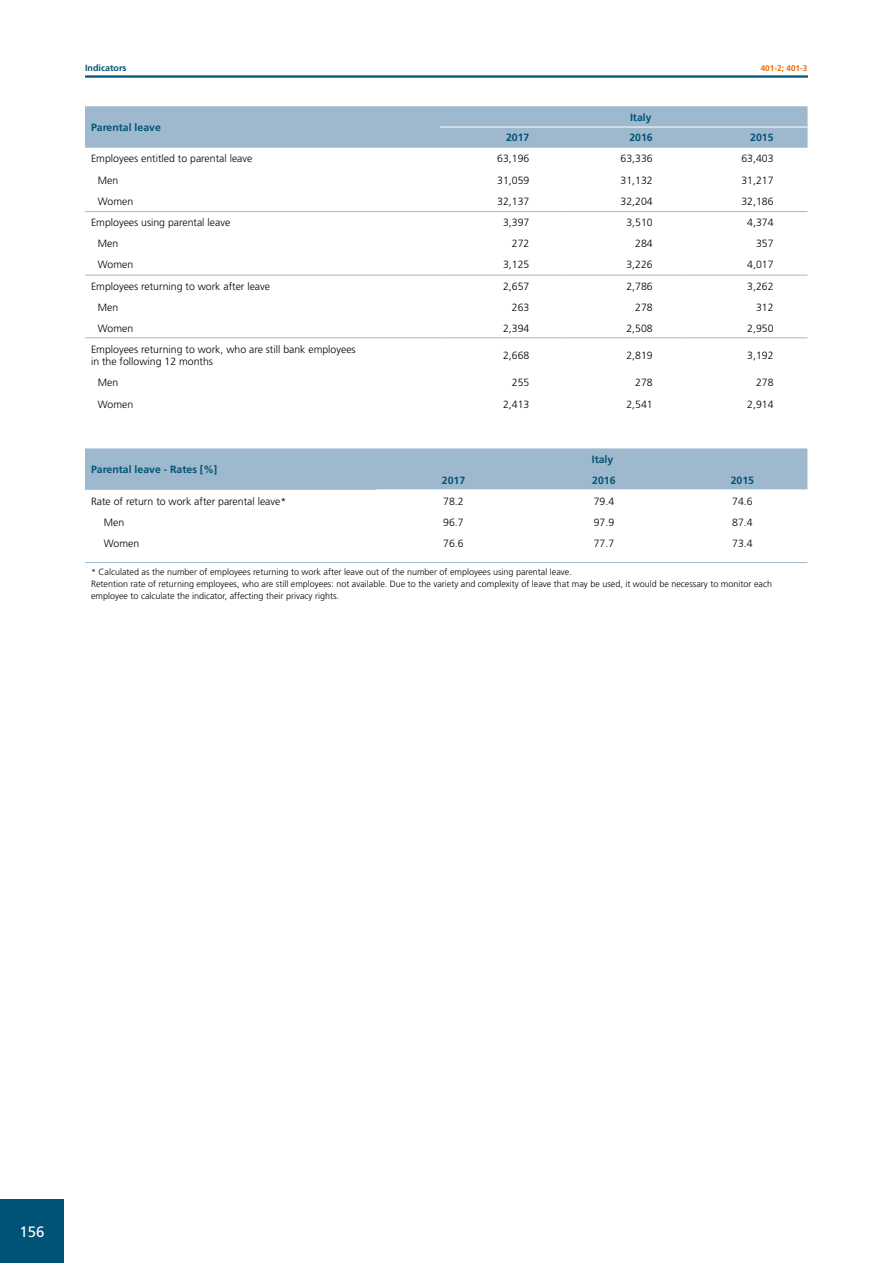
<style>
.page{position:relative;width:893px;height:1263px;background:#fff}
.page>*{position:absolute;margin:0;border:0;box-sizing:border-box;transform-origin:0 0}
.t1{font:15px "Frutiger LT Std";color:#fff}
.t2{font:300 10.5px/12.6px "Frutiger LT Std";color:#000}
.Titolo_tabella_inter{font:700 10.5px "Frutiger LT Std";color:#005376}
.Indicatori_-_Tabella{font:700 10.5px "Frutiger LT Std";color:#005376}
.Indicatori_-_Tabella-2{font:300 9px/12px "Frutiger LT Std";color:#000}
.t3{font:700 9px "Frutiger LT Std";color:#005376}
.t4{font:700 8.25px "Frutiger LT Std";color:#ed6b06}
</style>
<div class="page">
<div style="left:0;top:1199px;width:64px;height:64px;background:#005376"></div>
<hr style="left:85px;top:75px;width:723px;height:3px;background:#005376">
<div style="left:85px;top:106px;width:723px;height:42px;background:#9eb9cd"></div>
<hr style="left:85px;top:211px;width:355px;height:1px;background:#9eb9cd">
<hr style="left:440px;top:211px;width:123px;height:1px;background:#9eb9cd">
<hr style="left:563px;top:211px;width:124px;height:1px;background:#9eb9cd">
<hr style="left:687px;top:211px;width:121px;height:1px;background:#9eb9cd">
<hr style="left:85px;top:275px;width:355px;height:1px;background:#9eb9cd">
<hr style="left:440px;top:275px;width:123px;height:1px;background:#9eb9cd">
<hr style="left:563px;top:275px;width:124px;height:1px;background:#9eb9cd">
<hr style="left:687px;top:275px;width:121px;height:1px;background:#9eb9cd">
<hr style="left:85px;top:337px;width:355px;height:1px;background:#9eb9cd">
<hr style="left:440px;top:337px;width:123px;height:1px;background:#9eb9cd">
<hr style="left:563px;top:337px;width:124px;height:1px;background:#9eb9cd">
<hr style="left:687px;top:337px;width:121px;height:1px;background:#9eb9cd">
<hr style="left:440px;top:127px;width:123px;height:1px;background:#fff">
<hr style="left:563px;top:127px;width:124px;height:1px;background:#fff">
<hr style="left:687px;top:127px;width:121px;height:1px;background:#fff">
<div style="left:85px;top:448px;width:722px;height:42px;background:#9eb9cd"></div>
<hr style="left:85px;top:562px;width:291px;height:1px;background:#9eb9cd">
<hr style="left:376px;top:562px;width:155px;height:1px;background:#9eb9cd">
<hr style="left:531px;top:562px;width:146px;height:1px;background:#9eb9cd">
<hr style="left:677px;top:562px;width:130px;height:1px;background:#9eb9cd">
<hr style="left:376px;top:489px;width:155px;height:1px;background:#fff">
<hr style="left:531px;top:489px;width:146px;height:1px;background:#fff">
<hr style="left:677px;top:489px;width:130px;height:1px;background:#fff">
<p class="t3" style="left:85px;top:62px;width:43px">Indicators</p>
<p class="t4" style="left:761px;top:63px;width:48px">401-2; 401-3</p>
<p class="Titolo_tabella_inter" style="left:91px;top:121px;width:71px">Parental leave</p>
<p class="Titolo_tabella_inter" style="left:630px;top:111px;width:23px">Italy</p>
<p class="Indicatori_-_Tabella" style="left:506px;top:132px;width:25px">2017</p>
<p class="Indicatori_-_Tabella" style="left:629px;top:132px;width:25px">2016</p>
<p class="Indicatori_-_Tabella" style="left:750px;top:132px;width:25px">2015</p>
<p class="t2" style="left:91px;top:153px;width:163px">Employees entitled to parental leave</p>
<p class="t2" style="left:497px;top:153px;width:34px">63,196</p>
<p class="t2" style="left:621px;top:153px;width:34px">63,336</p>
<p class="t2" style="left:741px;top:153px;width:34px">63,403</p>
<p class="t2" style="left:98px;top:174px;width:22px">Men</p>
<p class="t2" style="left:497px;top:174px;width:34px">31,059</p>
<p class="t2" style="left:621px;top:174px;width:34px">31,132</p>
<p class="t2" style="left:741px;top:174px;width:34px">31,217</p>
<p class="t2" style="left:98px;top:195px;width:37px">Women</p>
<p class="t2" style="left:497px;top:195px;width:34px">32,137</p>
<p class="t2" style="left:621px;top:195px;width:34px">32,204</p>
<p class="t2" style="left:741px;top:195px;width:34px">32,186</p>
<p class="t2" style="left:91px;top:216px;width:141px">Employees using parental leave</p>
<p class="t2" style="left:503px;top:216px;width:28px">3,397</p>
<p class="t2" style="left:626px;top:216px;width:28px">3,510</p>
<p class="t2" style="left:747px;top:216px;width:28px">4,374</p>
<p class="t2" style="left:98px;top:237px;width:22px">Men</p>
<p class="t2" style="left:512px;top:237px;width:19px">272</p>
<p class="t2" style="left:635px;top:237px;width:19px">284</p>
<p class="t2" style="left:756px;top:237px;width:19px">357</p>
<p class="t2" style="left:98px;top:259px;width:37px">Women</p>
<p class="t2" style="left:503px;top:259px;width:28px">3,125</p>
<p class="t2" style="left:626px;top:259px;width:28px">3,226</p>
<p class="t2" style="left:747px;top:259px;width:28px">4,017</p>
<p class="t2" style="left:91px;top:280px;width:181px">Employees returning to work after leave</p>
<p class="t2" style="left:503px;top:280px;width:28px">2,657</p>
<p class="t2" style="left:626px;top:280px;width:28px">2,786</p>
<p class="t2" style="left:747px;top:280px;width:28px">3,262</p>
<p class="t2" style="left:98px;top:301px;width:22px">Men</p>
<p class="t2" style="left:512px;top:301px;width:19px">263</p>
<p class="t2" style="left:635px;top:301px;width:19px">278</p>
<p class="t2" style="left:756px;top:301px;width:19px">312</p>
<p class="t2" style="left:98px;top:322px;width:37px">Women</p>
<p class="t2" style="left:503px;top:322px;width:28px">2,394</p>
<p class="t2" style="left:626px;top:322px;width:28px">2,508</p>
<p class="t2" style="left:747px;top:322px;width:28px">2,950</p>
<p class="t2" style="left:91px;top:343px;width:266px">Employees returning to work, who are still bank employees in the following 12 months</p>
<p class="t2" style="left:503px;top:349px;width:28px">2,668</p>
<p class="t2" style="left:626px;top:349px;width:28px">2,819</p>
<p class="t2" style="left:747px;top:349px;width:28px">3,192</p>
<p class="t2" style="left:98px;top:377px;width:22px">Men</p>
<p class="t2" style="left:512px;top:377px;width:19px">255</p>
<p class="t2" style="left:635px;top:377px;width:19px">278</p>
<p class="t2" style="left:756px;top:377px;width:19px">278</p>
<p class="t2" style="left:98px;top:398px;width:37px">Women</p>
<p class="t2" style="left:503px;top:398px;width:28px">2,413</p>
<p class="t2" style="left:626px;top:398px;width:28px">2,541</p>
<p class="t2" style="left:747px;top:398px;width:28px">2,914</p>
<p class="Titolo_tabella_inter" style="left:91px;top:463px;width:128px">Parental leave - Rates [%]</p>
<p class="Titolo_tabella_inter" style="left:592px;top:453px;width:23px">Italy</p>
<p class="Titolo_tabella_inter" style="left:442px;top:474px;width:25px">2017</p>
<p class="Titolo_tabella_inter" style="left:592px;top:474px;width:25px">2016</p>
<p class="Titolo_tabella_inter" style="left:731px;top:474px;width:25px">2015</p>
<p class="t2" style="left:91px;top:495px;width:197px">Rate of return to work after parental leave*</p>
<p class="t2" style="left:443px;top:495px;width:22px">78.2</p>
<p class="t2" style="left:594px;top:495px;width:22px">79.4</p>
<p class="t2" style="left:732px;top:495px;width:22px">74.6</p>
<p class="t2" style="left:104px;top:516px;width:22px">Men</p>
<p class="t2" style="left:443px;top:516px;width:22px">96.7</p>
<p class="t2" style="left:594px;top:516px;width:22px">97.9</p>
<p class="t2" style="left:732px;top:516px;width:22px">87.4</p>
<p class="t2" style="left:104px;top:538px;width:37px">Women</p>
<p class="t2" style="left:443px;top:538px;width:22px">76.6</p>
<p class="t2" style="left:594px;top:538px;width:22px">77.7</p>
<p class="t2" style="left:732px;top:538px;width:22px">73.4</p>
<p class="Indicatori_-_Tabella-2" style="left:91px;top:566px;width:482px">* Calculated as the number of employees returning to work after leave out of the number of employees using parental leave.</p>
<p class="Indicatori_-_Tabella-2" style="left:91px;top:578px;width:682px">Retention rate of returning employees, who are still employees: not available. Due to the variety and complexity of leave that may be used, it would be necessary to monitor each employee to calculate the indicator, affecting their privacy rights.</p>
<h1 class="t1" style="left:19px;top:1223px;width:27px">156</h1>
</div>
